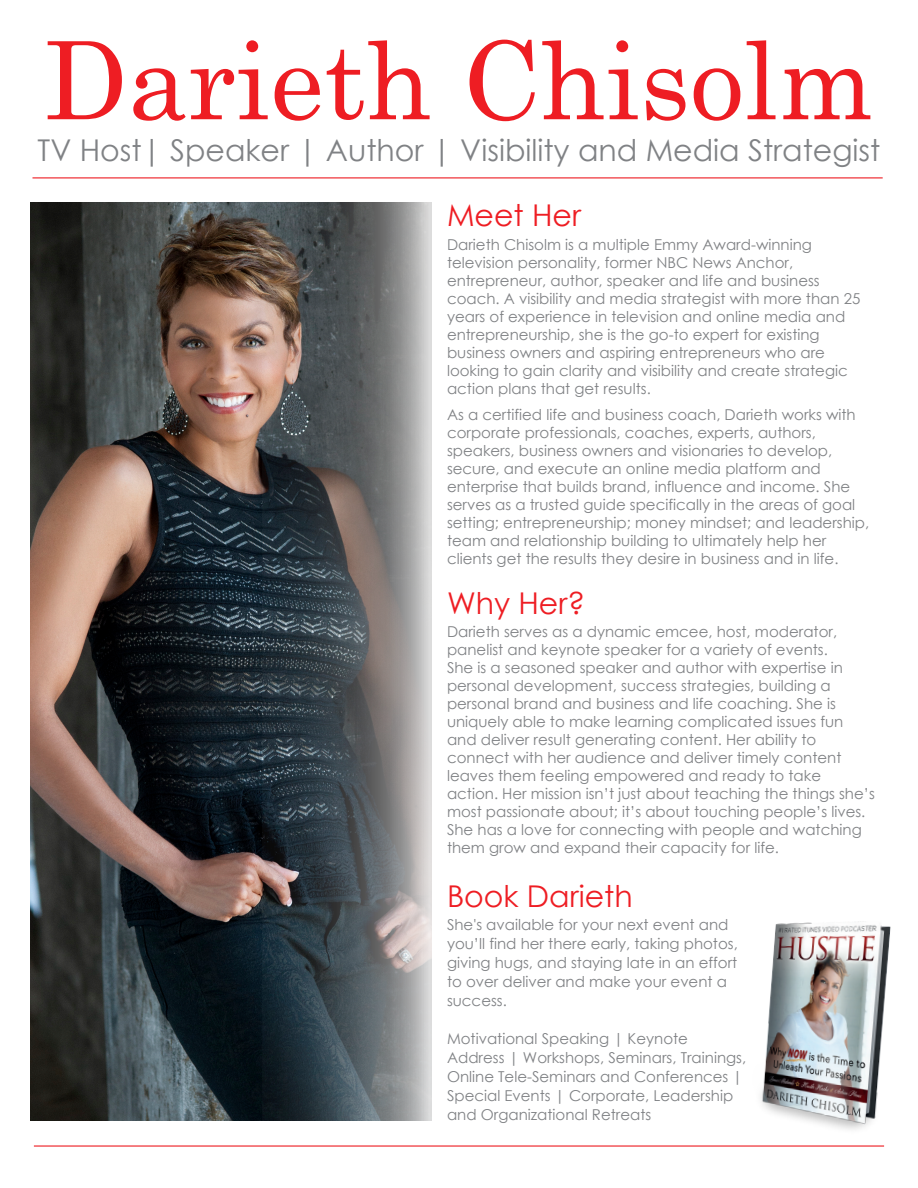
<style>
.page{position:relative;width:918px;height:1188px;background:#fff}
.page>*{position:absolute;margin:0;border:0;box-sizing:border-box;transform-origin:0 0}
.t1{font:108px "Century";color:#ee1d23}
.t2{font:30px "Century Gothic";color:#808285}
.t3{font:30px "Century Gothic";color:#ee1d23}
.t4{font:15px/18px "Century Gothic";color:#808285}
</style>
<div class="page">
<img style="left:30px;top:202px;width:401px;height:918px">
<hr style="left:34px;top:1145px;width:850px;height:2px;background:#ee1d23">
<hr style="left:32px;top:177px;width:851px;height:1px;background:#ee1d23">
<img style="left:761px;top:921px;width:130px;height:209px">
<h1 class="t1" style="left:44px;top:-10px;width:832px">Darieth Chisolm</h1>
<h2 class="t2" style="left:38px;top:129px;width:844px">TV Host| Speaker | Author | Visibility and Media Strategist</h2>
<h2 class="t3" style="left:447px;top:195px;width:136px">Meet Her</h2>
<p class="t4" style="left:447px;top:236px;width:415px">Darieth Chisolm is a multiple Emmy Award-winning television personality, former NBC News Anchor, entrepreneur, author, speaker and life and business coach. A visibility and media strategist with more than 25 years of experience in television and online media and entrepreneurship, she is the go-to expert for existing business owners and aspiring entrepreneurs who are looking to gain clarity and visibility and create strategic action plans that get results.</p>
<p class="t4" style="left:447px;top:405px;width:424px">As a certified life and business coach, Darieth works with corporate professionals, coaches, experts, authors, speakers, business owners and visionaries to develop, secure, and execute an online media platform and enterprise that builds brand, influence and income. She serves as a trusted guide specifically in the areas of goal setting; entrepreneurship; money mindset; and leadership, team and relationship building to ultimately help her clients get the results they desire in business and in life.</p>
<h2 class="t3" style="left:447px;top:582px;width:140px">Why Her?</h2>
<p class="t4" style="left:447px;top:622px;width:429px">Darieth serves as a dynamic emcee, host, moderator, panelist and keynote speaker for a variety of events.<br>She is a seasoned speaker and author with expertise in personal development, success strategies, building a personal brand and business and life coaching. She is uniquely able to make learning complicated issues fun and deliver result generating content. Her ability to connect with her audience and deliver timely content leaves them feeling empowered and ready to take action. Her mission isn’t just about teaching the things she’s most passionate about; it’s about touching people’s lives.<br>She has a love for connecting with people and watching them grow and expand their capacity for life.</p>
<h2 class="t3" style="left:447px;top:875px;width:187px">Book Darieth</h2>
<p class="t4" style="left:447px;top:915px;width:292px;line-height:18.9px">She's available for your next event and you’ll find her there early, taking photos, giving hugs, and staying late in an effort to over deliver and make your event a success.</p>
<p class="t4" style="left:447px;top:1029px;width:301px;line-height:19px">Motivational Speaking | Keynote Address | Workshops, Seminars, Trainings, Online Tele-Seminars and Conferences | Special Events | Corporate, Leadership and Organizational Retreats</p>
</div>
